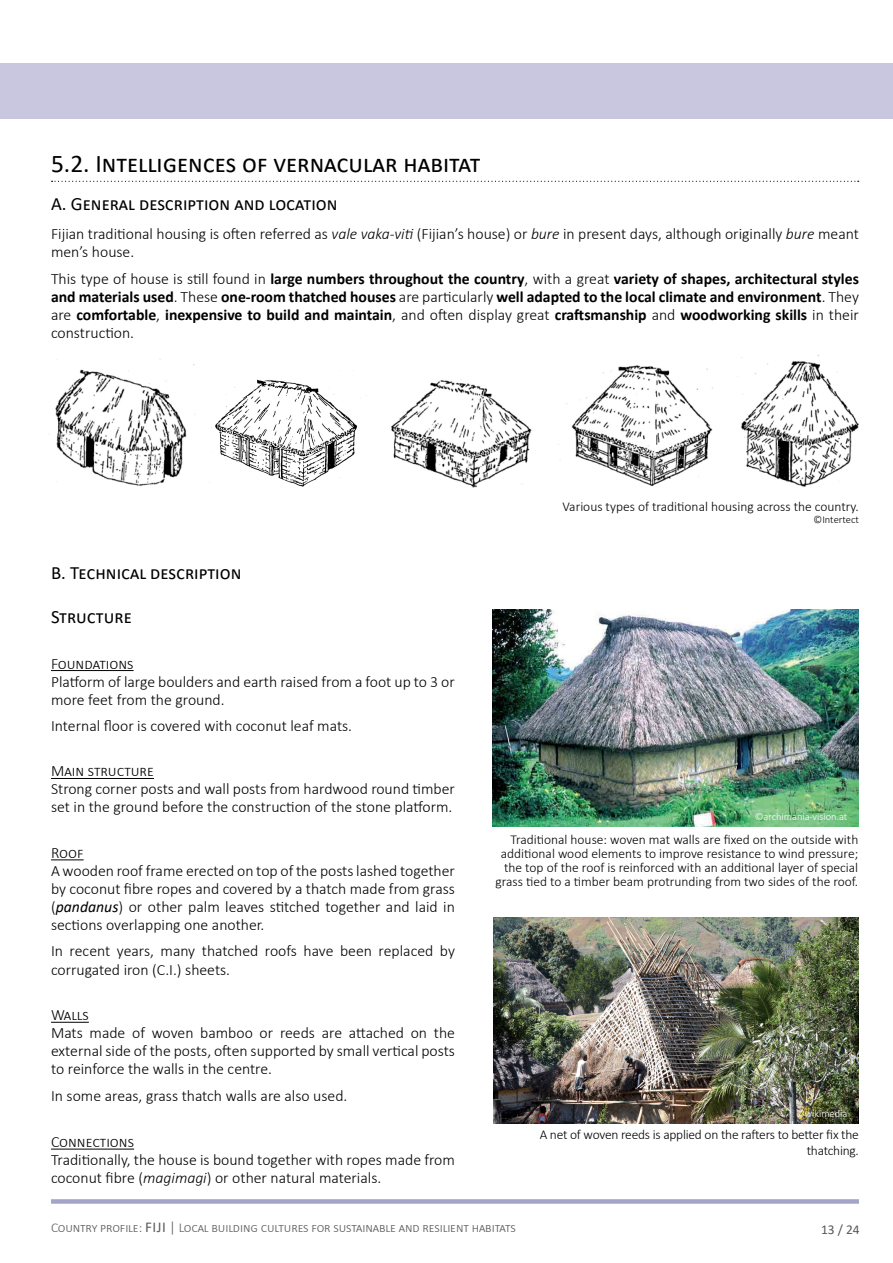
<style>
.page{position:relative;width:893px;height:1263px;background:#fff}
.page>*{position:absolute;margin:0;border:0;box-sizing:border-box;transform-origin:0 0}
.t1{font:25.5px "Calibri";color:#000}
.t2{font:18.75px "Calibri";color:#000}
.t3{font:300 15.75px/18px "Calibri";color:#000}
.t4{font:700 15.75px/18px "Calibri";color:#000;text-align:justify}
.t5{font:300 13.5px/14.2px "Calibri";color:#000;text-align:right}
.t6{font:300 13.5px "Calibri";letter-spacing:-.01em;color:#58595b}
.t7{font:13.5px "Calibri";color:#58595b}
.t8{font:300 10.5px "Calibri";letter-spacing:-.005em;color:#fff}
.t9{font:300 10.5px "Calibri";color:#000}
.s1{font-style:italic}
.s2{font-weight:300}
.s3{font-weight:400;font-style:italic}
.s4{font-weight:400;font-size:15px}
.s5{font-size:15px}
</style>
<div class="page">
<div style="left:0;top:64px;width:893px;height:55px;background:#c8c7df"></div>
<div style="left:51px;top:1199px;width:808px;height:5px;background:#a4a3ca"></div>
<svg style="left:52px;top:181px;width:807px;height:1px"></svg>
<img style="left:741px;top:355px;width:118px;height:132px">
<img style="left:391px;top:379px;width:141px;height:109px">
<img style="left:558px;top:365px;width:155px;height:121px">
<img style="left:48px;top:359px;width:148px;height:127px">
<img style="left:209px;top:379px;width:158px;height:108px">
<hr style="left:51px;top:670px;width:83px;height:1px;background:#000">
<hr style="left:51px;top:778px;width:103px;height:1px;background:#000">
<hr style="left:51px;top:859px;width:33px;height:1px;background:#000">
<hr style="left:51px;top:1022px;width:38px;height:1px;background:#000">
<hr style="left:51px;top:1149px;width:83px;height:1px;background:#000">
<img style="left:493px;top:609px;width:365px;height:218px">
<img style="left:493px;top:917px;width:366px;height:207px">
<h1 class="t1" style="left:51px;top:146px;width:431px">5.2. Intelligences of vernacular habitat</h1>
<p class="t2" style="left:51px;top:190px;width:288px">A. General description and location</p>
<p class="t3" style="left:51px;top:225px;width:809px">Fijian traditional housing is often referred as <span class="s1">vale vaka-viti</span> (Fijian’s house) or <span class="s1">bure</span> in present days, although originally <span class="s1">bure</span> meant men’s house.</p>
<p class="t4" style="left:51px;top:269px;width:809px"><span class="s2">This type of house is still found in</span> large numbers throughout the country<span class="s2">, with a great</span> variety of shapes, architectural styles and materials used<span class="s2">. These</span> one-room thatched houses <span class="s2">are particularly</span> well adapted to the local climate and environment<span class="s2">. They are</span> comfortable<span class="s2">,</span> inexpensive to build and maintain<span class="s2">, and often display great</span> craftsmanship <span class="s2">and</span> woodworking skills <span class="s2">in their construction.</span></p>
<p class="t2" style="left:51px;top:560px;width:192px">B. Technical description</p>
<p class="t2" style="left:51px;top:604px;width:82px">Structure</p>
<p class="t3" style="left:51px;top:654px;width:405px">Foundations<br>Platform of large boulders and earth raised from a foot up to 3 or more feet from the ground.</p>
<p class="t3" style="left:51px;top:717px;width:303px">Internal floor is covered with coconut leaf mats.</p>
<p class="t3" style="left:51px;top:762px;width:405px">Main structure<br>Strong corner posts and wall posts from hardwood round timber set in the ground before the construction of the stone platform.</p>
<p class="t3" style="left:51px;top:843px;width:405px">Roof<br>A wooden roof frame erected on top of the posts lashed together by coconut fibre ropes and covered by a thatch made from grass (<span class="s3">pandanus</span>) or other palm leaves stitched together and laid in sections overlapping one another.</p>
<p class="t3" style="left:51px;top:942px;width:405px;line-height:18.5px">In recent years, many thatched roofs have been replaced by corrugated iron (C.I.) sheets.</p>
<p class="t3" style="left:51px;top:1006px;width:405px">Walls<br>Mats made of woven bamboo or reeds are attached on the external side of the posts, often supported by small vertical posts to reinforce the walls in the centre.</p>
<p class="t3" style="left:51px;top:1086px;width:298px">In some areas, grass thatch walls are also used.</p>
<p class="t3" style="left:51px;top:1133px;width:405px">Connections<br>Traditionally, the house is bound together with ropes made from coconut fibre (<span class="s1">magimagi</span>) or other natural materials.</p>
<p class="t5" style="left:563px;top:499px;width:298px">Various types of traditional housing across the country.</p>
<p class="t9" style="left:814px;top:513px;width:47px">©Intertect</p>
<p class="t8" style="left:755px;top:810px;width:94px">©archimania-vision.at</p>
<p class="t5" style="left:495px;top:832px;width:364px">Traditional house: woven mat walls are fixed on the outside with additional wood elements to improve resistance to wind pressure; the top of the roof is reinforced with an additional layer of special grass tied to a timber beam protrunding from two sides of the roof.</p>
<p class="t8" style="left:796px;top:1106px;width:53px">©wikimedia</p>
<p class="t5" style="left:540px;top:1126px;width:321px;line-height:16.2px">A net of woven reeds is applied on the rafters to better fix the thatching.</p>
<p class="t6" style="left:51px;top:1219px;width:466px">Country profile: <span class="s4">FIJI</span> <span class="s5">|</span> Local building cultures for sustainable and resilient habitats</p>
<p class="t7" style="left:821px;top:1220px;width:40px">13 / 24</p>
</div>
